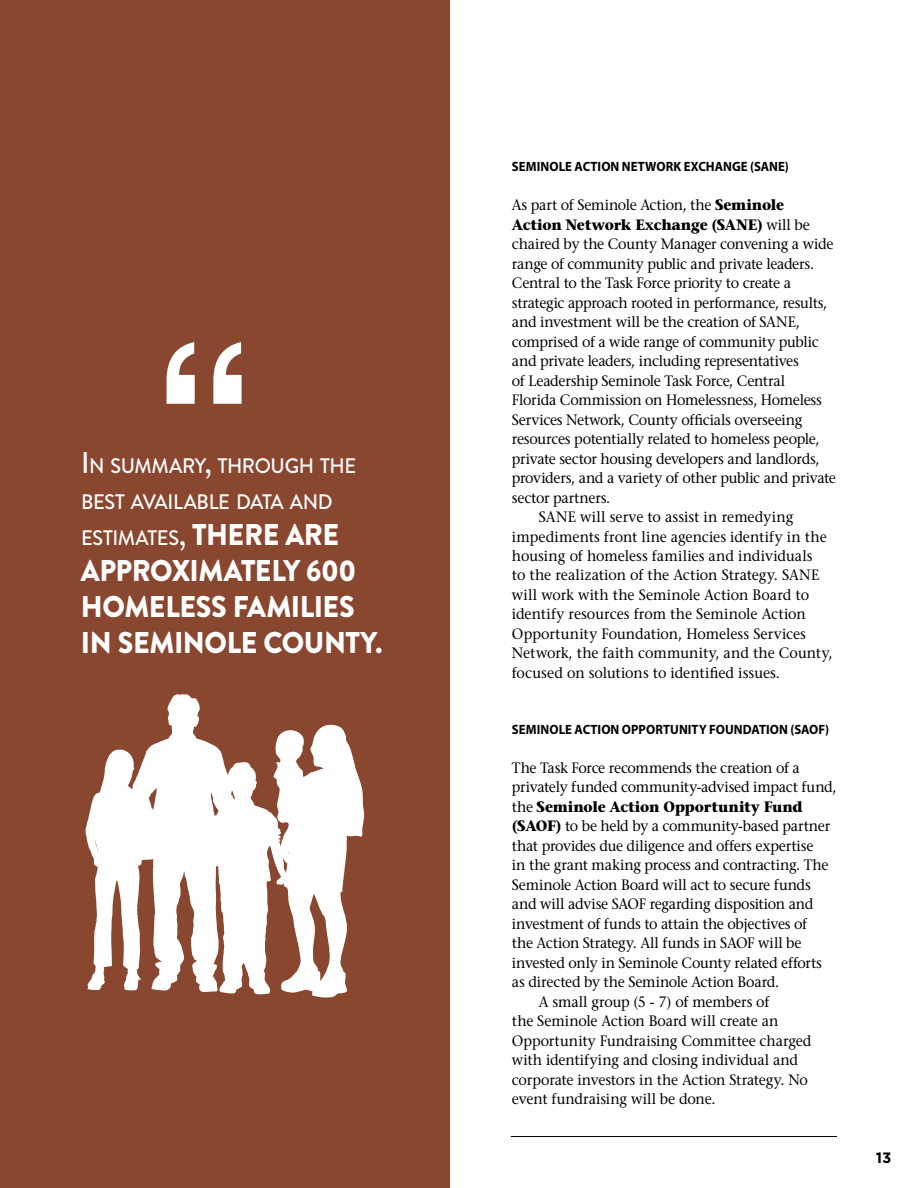
<style>
.page{position:relative;width:918px;height:1188px;background:#fff}
.page>*{position:absolute;margin:0;border:0;box-sizing:border-box;transform-origin:0 0}
.t1{font:900 30px/36px "Brandon Grotesque";letter-spacing:-.02em;color:#fff;scale:.95 1}
.t2{font:500 21px/36px "Brandon Grotesque";letter-spacing:-.02em;color:#fff;scale:.95 1}
.t3{font:15px "Stone Serif";letter-spacing:-.015em;color:#000;scale:.95 1}
.t4{font:15px "Stone Serif";letter-spacing:.005em;color:#000;scale:.95 1}
.t5{font:700 15px "Stone Serif";letter-spacing:-.01em;color:#000;scale:.95 1}
.t6{font:700 15px "Gotham";color:#000}
.t7{font:700 13.5px "Myriad Pro";letter-spacing:.005em;color:#000;scale:.95 1}
.s1{font-size:30px}
.s2{font-weight:900;font-size:30px}
.s3{font-weight:700}
.s4{font-weight:400}
</style>
<div class="page">
<hr style="left:511px;top:1136px;width:326px;height:1px;background:#000">
<div style="left:0;top:0;width:449px;height:1188px;background:#8a4730"></div>
<svg style="left:167px;top:342px;width:75px;height:62px"></svg>
<svg style="left:85px;top:694px;width:280px;height:304px;fill:#fff"></svg>
<h2 class="t2" style="left:81px;top:448px;width:291px"><span class="s1">I</span> N SUMMARY<span class="s1">,</span> THROUGH THE<br>BEST AVAILABLE DATA AND<br>ESTIMATES<span class="s1">,</span> <span class="s2">THERE ARE</span></h2>
<h1 class="t1" style="left:81px;top:553px;width:319px">APPROXIMATELY 600<br>HOMELESS FAMILIES<br>IN SEMINOLE COUNTY.</h1>
<p class="t7" style="left:512px;top:159px;width:293px">SEMINOLE ACTION NETWORK EXCHANGE (SANE)</p>
<p class="t3" style="left:512px;top:196px;width:288px">As part of Seminole Action, the <span class="s3">Seminole</span></p>
<p class="t5" style="left:512px;top:215px;width:315px">Action Network Exchange (SANE) <span class="s4">will be</span></p>
<p class="t3" style="left:512px;top:235px;width:340px">chaired by the County Manager convening a wide</p>
<p class="t3" style="left:512px;top:254px;width:320px">range of community public and private leaders.</p>
<p class="t3" style="left:512px;top:274px;width:295px">Central to the Task Force priority to create a</p>
<p class="t3" style="left:512px;top:293px;width:334px">strategic approach rooted in performance, results,</p>
<p class="t3" style="left:512px;top:313px;width:305px">and investment will be the creation of SANE,</p>
<p class="t3" style="left:512px;top:332px;width:324px">comprised of a wide range of community public</p>
<p class="t3" style="left:512px;top:352px;width:304px">and private leaders, including representatives</p>
<p class="t3" style="left:512px;top:371px;width:289px">of Leadership Seminole Task Force, Central</p>
<p class="t3" style="left:512px;top:391px;width:328px">Florida Commission on Homelessness, Homeless</p>
<p class="t3" style="left:512px;top:410px;width:307px">Services Network, County officials overseeing</p>
<p class="t3" style="left:512px;top:430px;width:325px">resources potentially related to homeless people,</p>
<p class="t3" style="left:512px;top:449px;width:325px">private sector housing developers and landlords,</p>
<p class="t3" style="left:512px;top:469px;width:343px">providers, and a variety of other public and private</p>
<p class="t3" style="left:512px;top:488px;width:105px">sector partners.</p>
<p class="t4" style="left:539px;top:508px;width:269px">SANE will serve to assist in remedying</p>
<p class="t4" style="left:512px;top:527px;width:333px">impediments front line agencies identify in the</p>
<p class="t3" style="left:512px;top:547px;width:318px">housing of homeless families and individuals</p>
<p class="t3" style="left:512px;top:566px;width:325px">to the realization of the Action Strategy. SANE</p>
<p class="t4" style="left:512px;top:586px;width:314px">will work with the Seminole Action Board to</p>
<p class="t3" style="left:512px;top:605px;width:311px">identify resources from the Seminole Action</p>
<p class="t4" style="left:512px;top:625px;width:311px">Opportunity Foundation, Homeless Services</p>
<p class="t3" style="left:512px;top:644px;width:339px">Network, the faith community, and the County,</p>
<p class="t3" style="left:512px;top:664px;width:284px">focused on solutions to identified issues.</p>
<p class="t7" style="left:512px;top:721px;width:336px">SEMINOLE ACTION OPPORTUNITY FOUNDATION (SAOF)</p>
<p class="t3" style="left:512px;top:758px;width:304px">The Task Force recommends the creation of a</p>
<p class="t3" style="left:512px;top:778px;width:343px">privately funded community-advised impact fund,</p>
<p class="t5" style="left:512px;top:797px;width:307px"><span class="s4">the</span> Seminole Action Opportunity Fund</p>
<p class="t3" style="left:512px;top:817px;width:337px"><span class="s3">(SAOF)</span> to be held by a community-based partner</p>
<p class="t3" style="left:512px;top:836px;width:319px">that provides due diligence and offers expertise</p>
<p class="t3" style="left:512px;top:856px;width:335px">in the grant making process and contracting. The</p>
<p class="t3" style="left:512px;top:875px;width:316px">Seminole Action Board will act to secure funds</p>
<p class="t3" style="left:512px;top:895px;width:319px">and will advise SAOF regarding disposition and</p>
<p class="t3" style="left:512px;top:914px;width:312px">investment of funds to attain the objectives of</p>
<p class="t3" style="left:512px;top:934px;width:306px">the Action Strategy. All funds in SAOF will be</p>
<p class="t3" style="left:512px;top:953px;width:328px">invested only in Seminole County related efforts</p>
<p class="t3" style="left:512px;top:973px;width:283px">as directed by the Seminole Action Board.</p>
<p class="t3" style="left:539px;top:992px;width:244px">A small group (5 - 7) of members of</p>
<p class="t3" style="left:512px;top:1012px;width:282px">the Seminole Action Board will create an</p>
<p class="t3" style="left:512px;top:1031px;width:317px">Opportunity Fundraising Committee charged</p>
<p class="t3" style="left:512px;top:1051px;width:303px">with identifying and closing individual and</p>
<p class="t3" style="left:512px;top:1070px;width:313px">corporate investors in the Action Strategy. No</p>
<p class="t3" style="left:512px;top:1090px;width:216px">event fundraising will be done.</p>
<p class="t6" style="left:876px;top:1149px;width:17px">13</p>
</div>
